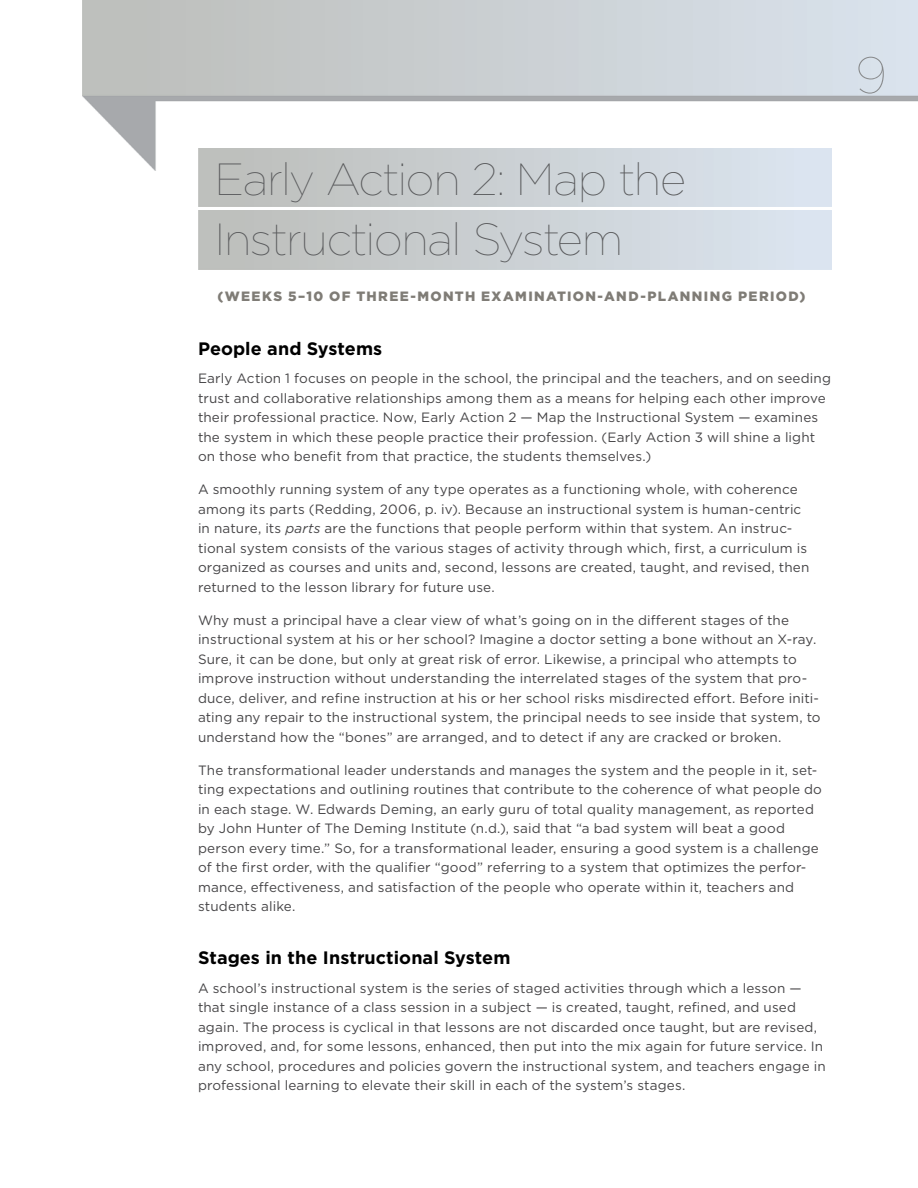
<style>
.page{position:relative;width:918px;height:1188px;background:#fff}
.page>*{position:absolute;margin:0;border:0;box-sizing:border-box;transform-origin:0 0}
.t1{font:100 51px "Gotham";color:#888a8c}
.t2{font:100 45px/60px "Gotham";letter-spacing:-.03em;color:#58595b}
.t3{font:700 18px "Gotham";letter-spacing:.005em;color:#000}
.Body{font:13.5px/19.5px "Gotham";letter-spacing:.01em;color:#464547}
.H1_sub_date_range{font:900 13.5px "Gotham";letter-spacing:.1em;color:#7f7c76}
.s1{font-style:italic}
</style>
<div class="page">
<h1 class="t2" style="left:214px;top:148px;width:473px">Early Action 2: Map the<br>Instructional System</h1>
<p class="H1_sub_date_range" style="left:218px;top:287px;width:590px">(WEEKS 5–10 OF THREE-MONTH EXAMINATION-AND-PLANNING PERIOD)</p>
<h2 class="t3" style="left:198px;top:336px;width:186px">People and Systems</h2>
<p class="Body" style="left:198px;top:368px;width:635px">Early Action 1 focuses on people in the school, the principal and the teachers, and on seeding trust and collaborative relationships among them as a means for helping each other improve their professional practice. Now, Early Action 2 — Map the Instructional System — examines the system in which these people practice their profession. (Early Action 3 will shine a light on those who benefit from that practice, the students themselves.)</p>
<p class="Body" style="left:198px;top:479px;width:613px">A smoothly running system of any type operates as a functioning whole, with coherence among its parts (Redding, 2006, p. iv). Because an instructional system is human-centric in nature, its <span class="s1">parts</span> are the functions that people perform within that system. An instruc&shy;tional system consists of the various stages of activity through which, first, a curriculum is organized as courses and units and, second, lessons are created, taught, and revised, then returned to the lesson library for future use.</p>
<p class="Body" style="left:198px;top:610px;width:624px">Why must a principal have a clear view of what’s going on in the different stages of the instructional system at his or her school? Imagine a doctor setting a bone without an X-ray.<br>Sure, it can be done, but only at great risk of error. Likewise, a principal who attempts to improve instruction without understanding the interrelated stages of the system that pro&shy;duce, deliver, and refine instruction at his or her school risks misdirected effort. Before initi&shy;ating any repair to the instructional system, the principal needs to see inside that system, to understand how the “bones” are arranged, and to detect if any are cracked or broken.</p>
<p class="Body" style="left:198px;top:760px;width:625px">The transformational leader understands and manages the system and the people in it, set&shy;ting expectations and outlining routines that contribute to the coherence of what people do in each stage. W. Edwards Deming, an early guru of total quality management, as reported by John Hunter of The Deming Institute (n.d.), said that “a bad system will beat a good person every time.” So, for a transformational leader, ensuring a good system is a challenge of the first order, with the qualifier “good” referring to a system that optimizes the perfor&shy;mance, effectiveness, and satisfaction of the people who operate within it, teachers and students alike.</p>
<h2 class="t3" style="left:198px;top:946px;width:314px">Stages in the Instructional System</h2>
<p class="Body" style="left:198px;top:978px;width:629px">A school’s instructional system is the series of staged activities through which a lesson — that single instance of a class session in a subject — is created, taught, refined, and used again. The process is cyclical in that lessons are not discarded once taught, but are revised, improved, and, for some lessons, enhanced, then put into the mix again for future service. In any school, procedures and policies govern the instructional system, and teachers engage in professional learning to elevate their skill in each of the system’s stages.</p>
<h1 class="t1" style="left:855px;top:44px;width:33px">9</h1>
</div>
